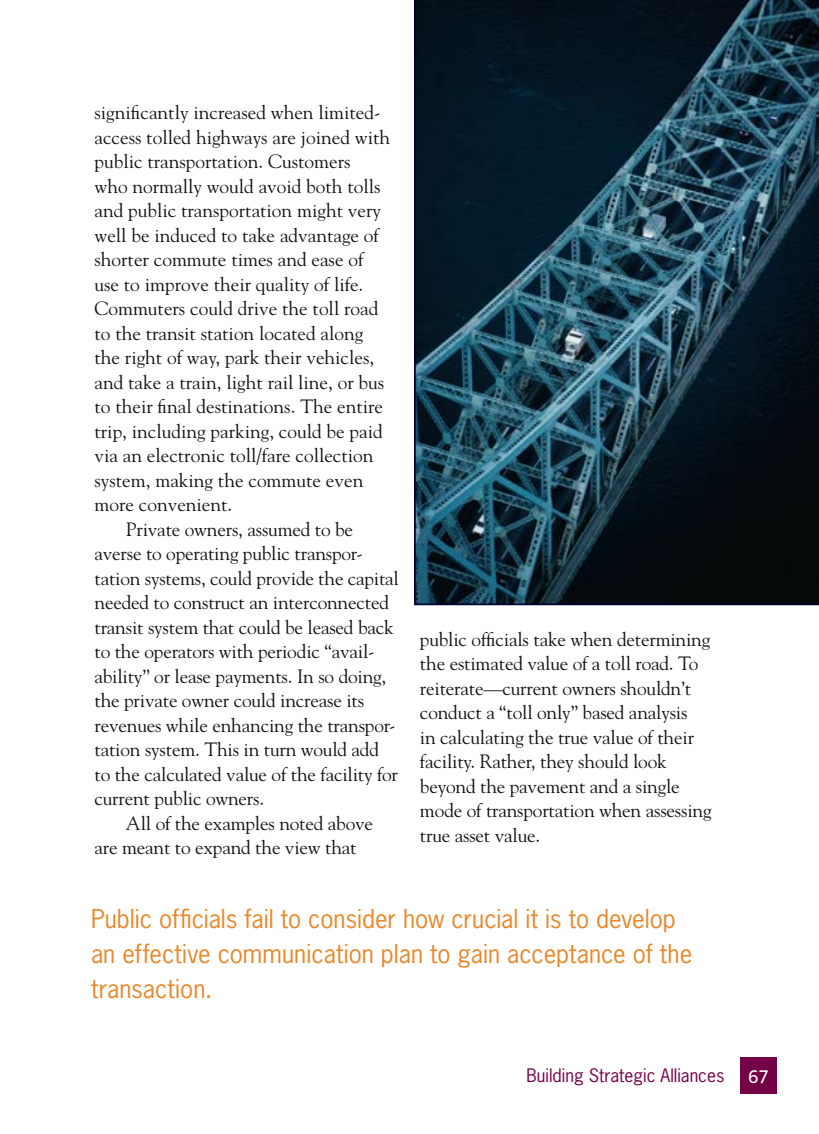
<style>
.page{position:relative;width:819px;height:1134px;background:#fff}
.page>*{position:absolute;margin:0;border:0;box-sizing:border-box;transform-origin:0 0}
.t1{font:24.5px/35px "News Gothic";color:#e9872a}
.t2{font:19.25px/24.5px "Goudy";letter-spacing:-.01em;color:#121212}
.t3{font:17.5px "News Gothic";color:#740246}
.t4{font:600 17.5px "News Gothic BT";color:#fff}
</style>
<div class="page">
<div style="left:740px;top:1058px;width:36px;height:36px;background:#740246"></div>
<svg style="left:414px;top:0;width:405px;height:605px"></svg>
<p class="t2" style="left:94px;top:99px;width:288px">significantly increased when limited-</p>
<p class="t2" style="left:94px;top:124px;width:297px">access tolled highways are joined with</p>
<p class="t2" style="left:94px;top:149px;width:258px">public transportation. Customers</p>
<p class="t2" style="left:94px;top:173px;width:288px">who normally would avoid both tolls</p>
<p class="t2" style="left:94px;top:198px;width:288px">and public transportation might very</p>
<p class="t2" style="left:94px;top:222px;width:286px">well be induced to take advantage of</p>
<p class="t2" style="left:94px;top:247px;width:270px">shorter commute times and ease of</p>
<p class="t2" style="left:94px;top:271px;width:270px">use to improve their quality of life.</p>
<p class="t2" style="left:94px;top:296px;width:285px">Commuters could drive the toll road</p>
<p class="t2" style="left:94px;top:320px;width:270px">to the transit station located along</p>
<p class="t2" style="left:94px;top:345px;width:281px">the right of way, park their vehicles,</p>
<p class="t2" style="left:94px;top:369px;width:291px">and take a train, light rail line, or bus</p>
<p class="t2" style="left:94px;top:394px;width:290px">to their final destinations. The entire</p>
<p class="t2" style="left:94px;top:418px;width:290px">trip, including parking, could be paid</p>
<p class="t2" style="left:94px;top:443px;width:281px">via an electronic toll/fare collection</p>
<p class="t2" style="left:94px;top:467px;width:270px">system, making the commute even</p>
<p class="t2" style="left:94px;top:492px;width:139px">more convenient.</p>
<p class="t2" style="left:126px;top:516px;width:229px">Private owners, assumed to be</p>
<p class="t2" style="left:94px;top:541px;width:270px">averse to operating public transpor-</p>
<p class="t2" style="left:94px;top:565px;width:306px">tation systems, could provide the capital</p>
<p class="t2" style="left:94px;top:590px;width:296px">needed to construct an interconnected</p>
<p class="t2" style="left:94px;top:614px;width:301px">transit system that could be leased back</p>
<p class="t2" style="left:94px;top:639px;width:282px">to the operators with periodic “avail-</p>
<p class="t2" style="left:94px;top:663px;width:293px">ability” or lease payments. In so doing,</p>
<p class="t2" style="left:94px;top:688px;width:271px">the private owner could increase its</p>
<p class="t2" style="left:94px;top:712px;width:303px">revenues while enhancing the transpor-</p>
<p class="t2" style="left:94px;top:737px;width:286px">tation system. This in turn would add</p>
<p class="t2" style="left:94px;top:761px;width:305px">to the calculated value of the facility for</p>
<p class="t2" style="left:94px;top:786px;width:171px">current public owners.</p>
<p class="t2" style="left:126px;top:810px;width:249px">All of the examples noted above</p>
<p class="t2" style="left:94px;top:835px;width:264px">are meant to expand the view that</p>
<p class="t2" style="left:420px;top:626px;width:293px">public officials take when determining the estimated value of a toll road. To reiterate—current owners shouldn’t conduct a “toll only” based analysis<br>in calculating the true value of their facility. Rather, they should look beyond the pavement and a single mode of transportation when assessing true asset value.</p>
<p class="t1" style="left:91px;top:900px;width:603px">Public officials fail to consider how crucial it is to develop an effective communication plan to gain acceptance of the transaction.</p>
<p class="t3" style="left:527px;top:1064px;width:199px">Building Strategic Alliances</p>
<p class="t4" style="left:748px;top:1066px;width:22px">67</p>
</div>
